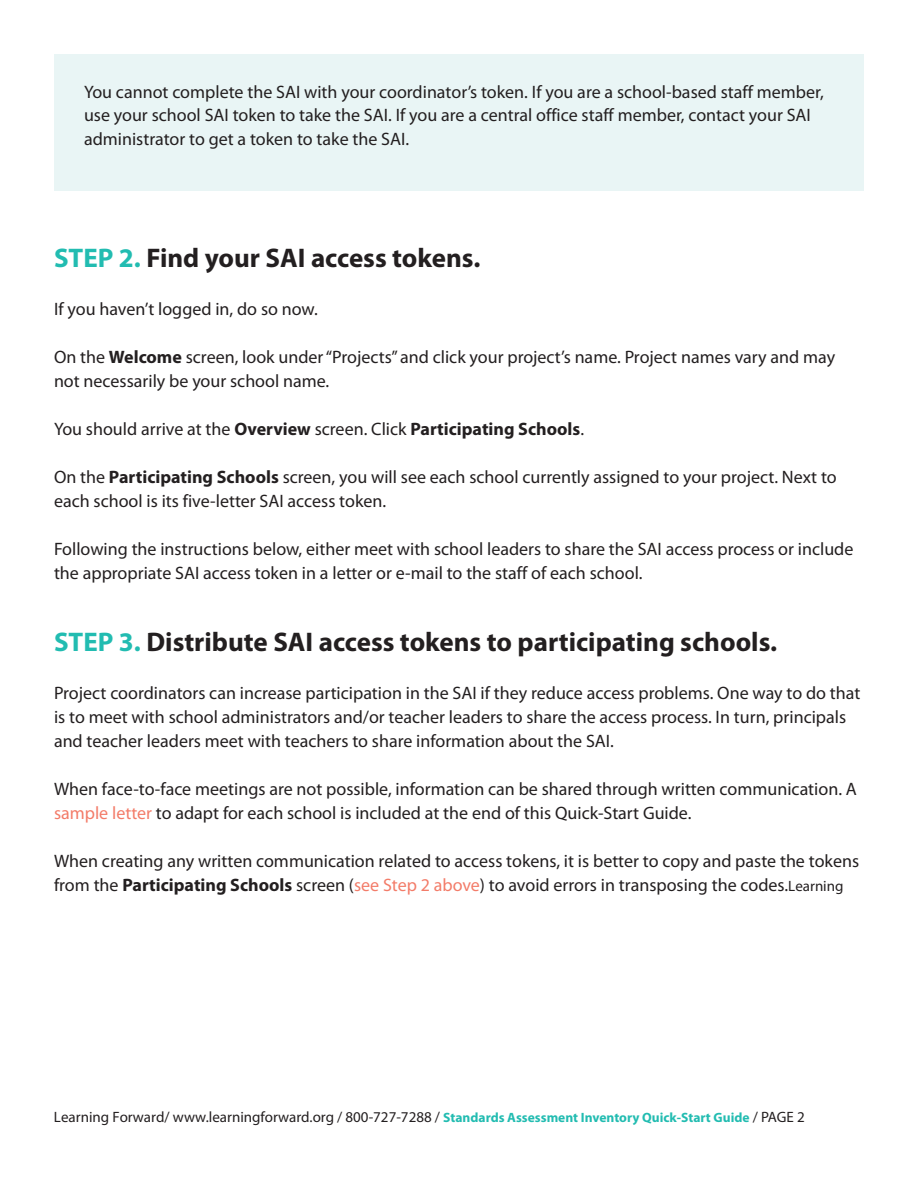
<style>
.page{position:relative;width:918px;height:1188px;background:#fff}
.page>*{position:absolute;margin:0;border:0;box-sizing:border-box;transform-origin:0 0}
.t1{font:700 27px "Myriad Pro";color:#231f20}
.t2{font:18px/24px "Myriad Pro";color:#231f20}
.t3{font:15px "Myriad Pro";color:#231f20}
.s1{color:#22bcb1}
.s2{font-weight:700}
.s3{color:#f37c69}
.s4{font-size:15px}
.s5{font-weight:700;font-size:13.5px;color:#22bcb1}
</style>
<div class="page">
<div style="left:54px;top:54px;width:810px;height:136px;background:#e9f5f5"></div>
<p class="t2" style="left:84px;top:81px;width:741px">You cannot complete the SAI with your coordinator’s token. If you are a school-based staff member, use your school SAI token to take the SAI. If you are a central office staff member, contact your SAI administrator to get a token to take the SAI.</p>
<h1 class="t1" style="left:54px;top:248px;width:428px"><span class="s1">STEP 2.</span> Find your SAI access tokens.</h1>
<p class="t2" style="left:54px;top:298px;width:265px">If you haven’t logged in, do so now.</p>
<p class="t2" style="left:54px;top:346px;width:783px">On the <span class="s2">Welcome</span> screen, look under “Projects” and click your project’s name. Project names vary and may not necessarily be your school name.</p>
<p class="t2" style="left:54px;top:418px;width:532px">You should arrive at the <span class="s2">Overview</span> screen. Click <span class="s2">Participating Schools</span>.</p>
<p class="t2" style="left:54px;top:466px;width:784px">On the <span class="s2">Participating Schools</span> screen, you will see each school currently assigned to your project. Next to each school is its five-letter SAI access token.</p>
<p class="t2" style="left:54px;top:538px;width:801px">Following the instructions below, either meet with school leaders to share the SAI access process or include the appropriate SAI access token in a letter or e-mail to the staff of each school.</p>
<h1 class="t1" style="left:54px;top:632px;width:725px"><span class="s1">STEP 3.</span> Distribute SAI access tokens to participating schools.</h1>
<p class="t2" style="left:54px;top:682px;width:808px">Project coordinators can increase participation in the SAI if they reduce access problems. One way to do that is to meet with school administrators and/or teacher leaders to share the access process. In turn, principals and teacher leaders meet with teachers to share information about the SAI.</p>
<p class="t2" style="left:54px;top:778px;width:804px">When face-to-face meetings are not possible, information can be shared through written communication. A <span class="s3">sample letter</span> to adapt for each school is included at the end of this Quick-Start Guide.</p>
<p class="t2" style="left:54px;top:850px;width:807px">When creating any written communication related to access tokens, it is better to copy and paste the tokens from the <span class="s2">Participating Schools</span> screen (<span class="s3">see Step 2 above</span>) to avoid errors in transposing the codes.<span class="s4">Learning</span></p>
<p class="t3" style="left:54px;top:1108px;width:752px">Learning Forward/ www.learningforward.org / 800-727-7288 / <span class="s5">Standards Assessment Inventory Quick-Start Guide</span> / PAGE 2</p>
</div>
